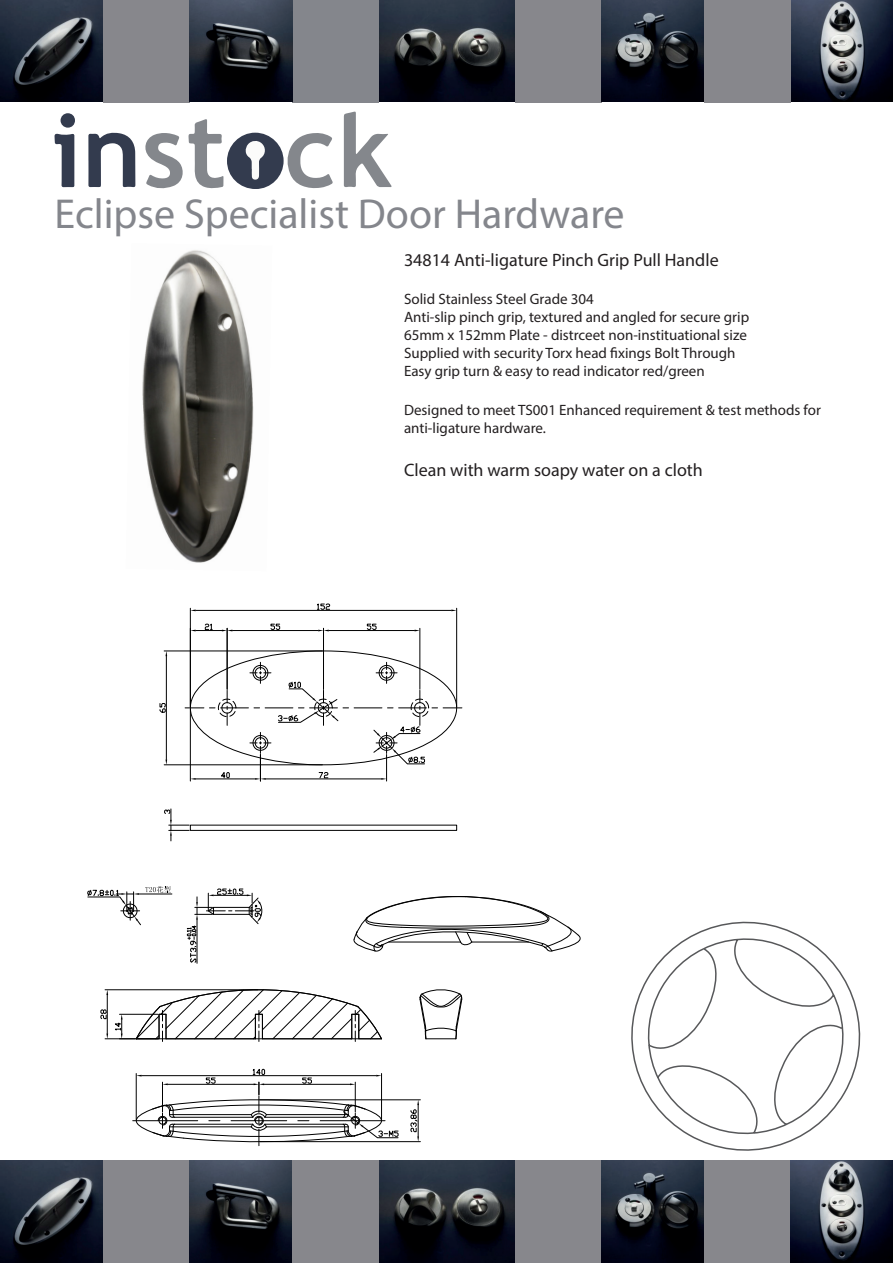
<style>
.page{position:relative;width:893px;height:1263px;background:#fff}
.page>*{position:absolute;margin:0;border:0;box-sizing:border-box;transform-origin:0 0}
.t1{font:42px "Myriad Pro";color:#84868c}
.t2{font:18px "Myriad Pro";color:#231f20}
.t3{font:15px/18px "Myriad Pro";color:#231f20}
</style>
<div class="page">
<img style="left:0;top:0;width:103px;height:102px">
<div style="left:103px;top:0;width:87px;height:102px;background:#87878c"></div>
<img style="left:379px;top:0;width:136px;height:102px">
<div style="left:292px;top:0;width:87px;height:102px;background:#84868c"></div>
<img style="left:190px;top:0;width:102px;height:102px">
<div style="left:515px;top:0;width:87px;height:102px;background:#87878c"></div>
<img style="left:602px;top:0;width:102px;height:102px">
<div style="left:704px;top:0;width:87px;height:102px;background:#87878c"></div>
<img style="left:791px;top:0;width:102px;height:102px">
<div style="left:227px;top:133px;width:57px;height:56px;background:#333b4e;border-radius:50%"></div>
<svg style="left:344px;top:112px;width:47px;height:75px"></svg>
<svg style="left:88px;top:132px;width:47px;height:55px"></svg>
<svg style="left:145px;top:119px;width:78px;height:70px"></svg>
<svg style="left:287px;top:133px;width:46px;height:56px"></svg>
<svg style="left:55px;top:133px;width:19px;height:54px"></svg>
<div style="left:61px;top:113px;width:14px;height:15px;background:#333b4e;border-radius:50%"></div>
<svg style="left:245px;top:141px;width:20px;height:39px"></svg>
<svg style="left:631px;top:921px;width:230px;height:230px"></svg>
<div style="left:103px;top:1160px;width:86px;height:103px;background:#87878c"></div>
<img style="left:379px;top:1160px;width:136px;height:102px">
<img style="left:0;top:1160px;width:103px;height:102px">
<div style="left:292px;top:1160px;width:87px;height:103px;background:#87878c"></div>
<img style="left:189px;top:1160px;width:103px;height:102px">
<div style="left:515px;top:1160px;width:87px;height:103px;background:#87878c"></div>
<img style="left:602px;top:1160px;width:102px;height:102px">
<div style="left:704px;top:1160px;width:87px;height:103px;background:#87878c"></div>
<img style="left:791px;top:1160px;width:102px;height:102px">
<hr style="left:260px;top:1099px;width:160px;height:1px;background:#000">
<hr style="left:260px;top:1141px;width:160px;height:1px;background:#000">
<svg style="left:411px;top:1100px;width:8px;height:42px"></svg>
<svg style="left:132px;top:1068px;width:266px;height:78px"></svg>
<div style="left:190px;top:825px;width:267px;height:6px;border:1px solid #000"></div>
<svg style="left:164px;top:809px;width:25px;height:32px"></svg>
<hr style="left:232px;top:630px;width:86px;height:1px;background:#000">
<svg style="left:270px;top:624px;width:10px;height:6px"></svg>
<hr style="left:323px;top:628px;width:1px;height:61px;background:#000">
<hr style="left:420px;top:628px;width:1px;height:61px;background:#000">
<hr style="left:329px;top:630px;width:86px;height:1px;background:#000">
<svg style="left:367px;top:624px;width:9px;height:6px"></svg>
<hr style="left:190px;top:608px;width:1px;height:99px;background:#000">
<hr style="left:456px;top:608px;width:1px;height:99px;background:#000">
<hr style="left:196px;top:610px;width:255px;height:1px;background:#000">
<svg style="left:317px;top:603px;width:13px;height:7px"></svg>
<hr style="left:164px;top:651px;width:158px;height:1px;background:#000">
<hr style="left:164px;top:764px;width:158px;height:1px;background:#000">
<hr style="left:166px;top:656px;width:1px;height:103px;background:#000">
<svg style="left:160px;top:703px;width:6px;height:10px"></svg>
<hr style="left:227px;top:628px;width:1px;height:61px;background:#000">
<svg style="left:190px;top:623px;width:42px;height:8px"></svg>
<svg style="left:185px;top:650px;width:277px;height:131px"></svg>
<svg style="left:87px;top:886px;width:494px;height:155px"></svg>
<img style="left:142px;top:250px;width:112px;height:313px">
<h1 class="t1" style="left:55px;top:188px;width:572px">Eclipse Specialist Door Hardware</h1>
<p class="t2" style="left:404px;top:249px;width:316px">34814 Anti-ligature Pinch Grip Pull Handle</p>
<p class="t3" style="left:404px;top:289px;width:191px">Solid Stainless Steel Grade 304</p>
<p class="t3" style="left:404px;top:307px;width:347px">Anti-slip pinch grip, textured and angled for secure grip</p>
<p class="t3" style="left:404px;top:325px;width:344px">65mm x 152mm Plate - distrceet non-instituational size</p>
<p class="t3" style="left:404px;top:343px;width:333px">Supplied with security Torx head fixings Bolt Through</p>
<p class="t3" style="left:404px;top:361px;width:302px">Easy grip turn &amp; easy to read indicator red/green</p>
<p class="t3" style="left:404px;top:401px;width:418px">Designed to meet TS001 Enhanced requirement &amp; test methods for anti-ligature hardware.</p>
<p class="t2" style="left:404px;top:459px;width:300px">Clean with warm soapy water on a cloth</p>
</div>
